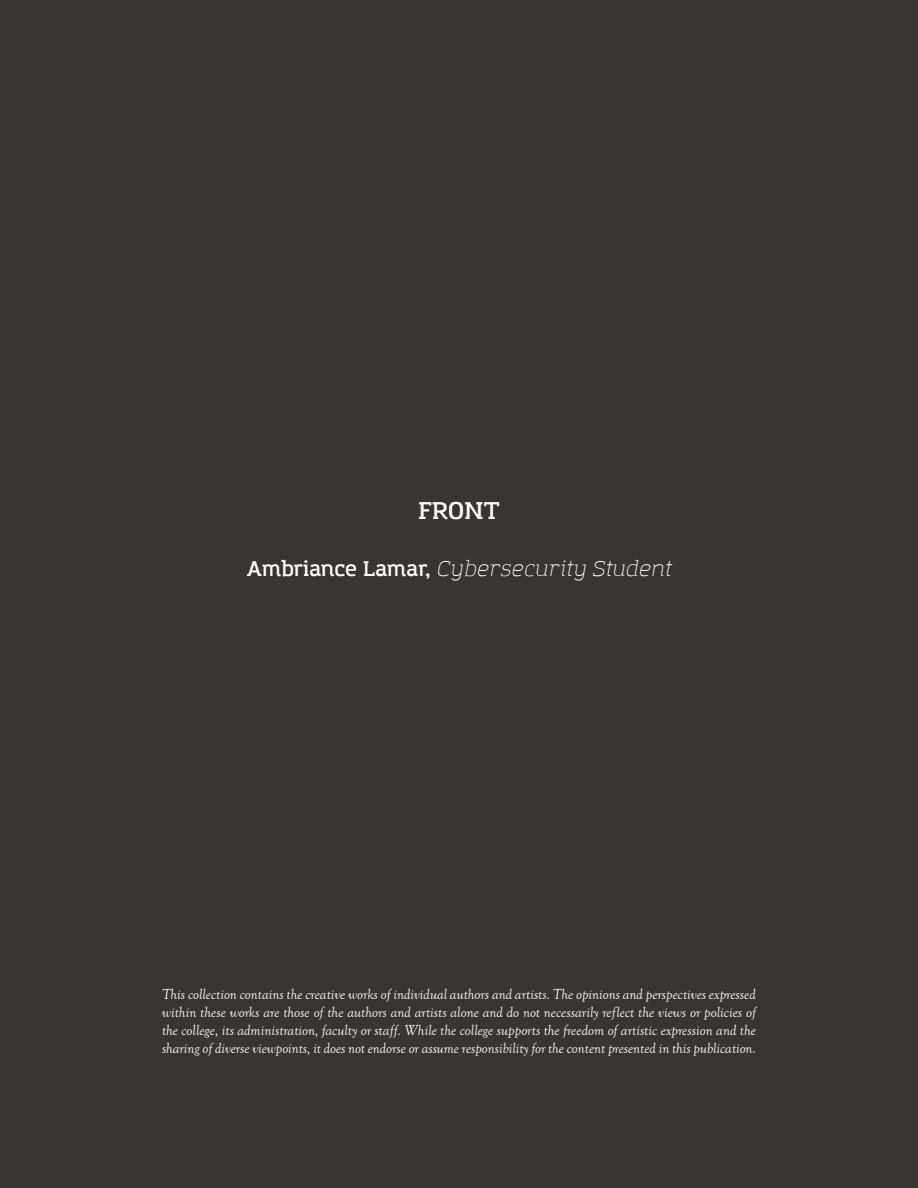
<style>
.page{position:relative;width:918px;height:1188px;background:#3b3532}
.page>*{position:absolute;margin:0;border:0;box-sizing:border-box;transform-origin:0 0}
.t1{font:600 24px "Amazing Grotesk";color:#fff}
.Author_Artist{font:italic 300 21px "Amazing Grotesk";color:#fff}
.Poem_text{font:italic 15px/18px "Goudy Old Style T";color:#fff;text-align:justify}
.s1{font-weight:600;font-style:normal}
</style>
<div class="page">
<p class="t1" style="left:418px;top:496px;width:83px">FRONT</p>
<p class="Author_Artist" style="left:247px;top:556px;width:426px"><span class="s1">Ambriance Lamar,</span> Cybersecurity Student</p>
<p class="Poem_text" style="left:162px;top:985px;width:596px">This collection contains the creative works of individual authors and artists. The opinions and perspectives expressed within these works are those of the authors and artists alone and do not necessarily reflect the views or policies of the college, its administration, faculty or staff. While the college supports the freedom of artistic expression and the sharing of diverse viewpoints, it does not endorse or assume responsibility for the content presented in this publication.</p>
</div>
